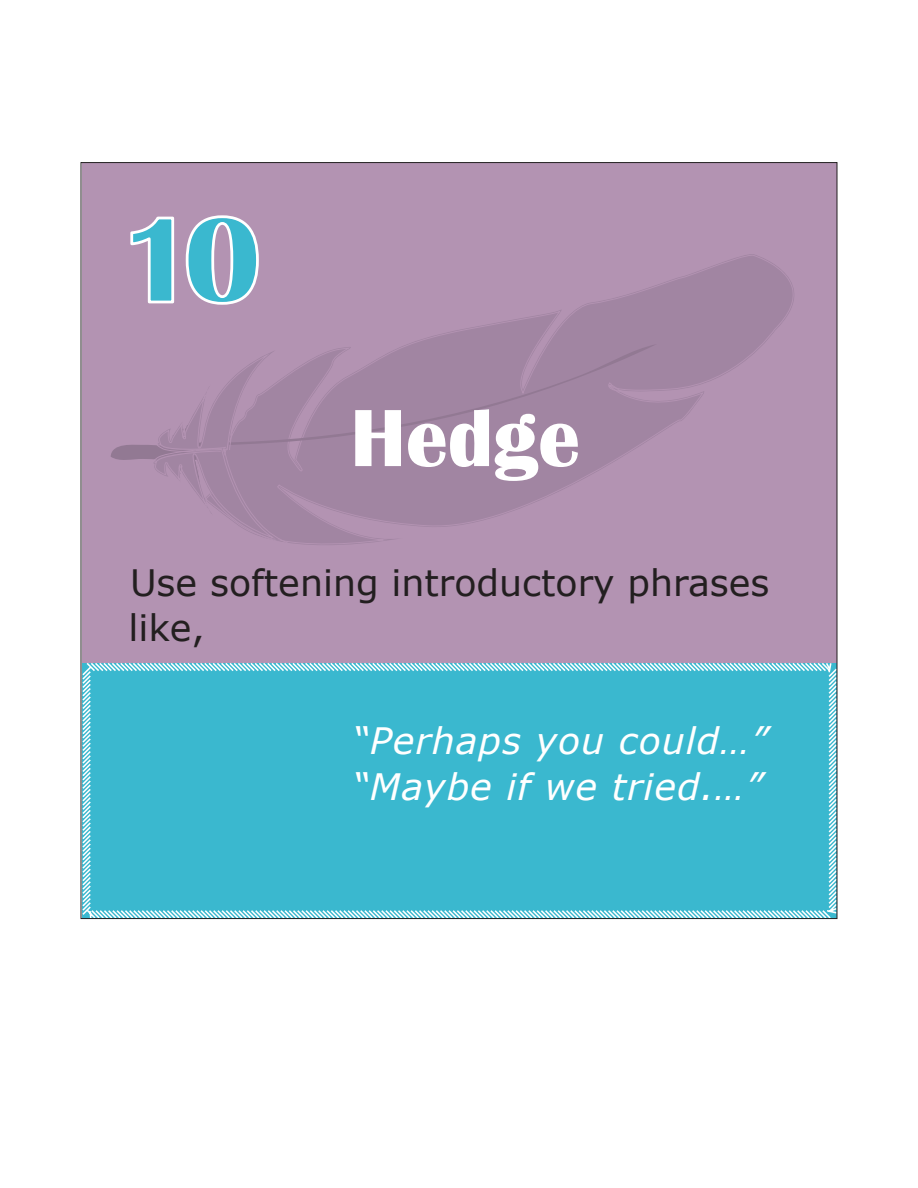
<style>
.page{position:relative;width:918px;height:1188px;background:#fff}
.page>*{position:absolute;margin:0;border:0;box-sizing:border-box;transform-origin:0 0}
.t1{font:700 126px "Britannic";color:#3ab8cf}
.t2{font:700 84px "Britannic";color:#fff}
.t3{font:italic 36.45px/46.2px "Verdana";letter-spacing:.025em;color:#fff}
.t4{font:36.45px/44.8px "Verdana";color:#231f20}
</style>
<div class="page">
<div style="left:82px;top:163px;width:755px;height:756px;background:#b393b2"></div>
<svg style="left:294px;top:254px;width:500px;height:291px"></svg>
<svg style="left:111px;top:344px;width:546px;height:138px;fill:#a185a2"></svg>
<svg style="left:150px;top:345px;width:144px;height:198px"></svg>
<svg style="left:83px;top:663px;width:752px;height:254px;background:#44bbd1"></svg>
<svg style="left:130px;top:216px;width:45px;height:88px"></svg>
<svg style="left:185px;top:215px;width:74px;height:90px"></svg>
<h1 class="t1" style="left:120px;top:189px;width:142px">10</h1>
<h2 class="t2" style="left:350px;top:391px;width:231px">Hedge</h2>
<p class="t4" style="left:129px;top:560px;width:642px">Use softening introductory phrases like,</p>
<p class="t3" style="left:352px;top:717px;width:417px">“Perhaps you could…” “Maybe if we tried.…”</p>
</div>
